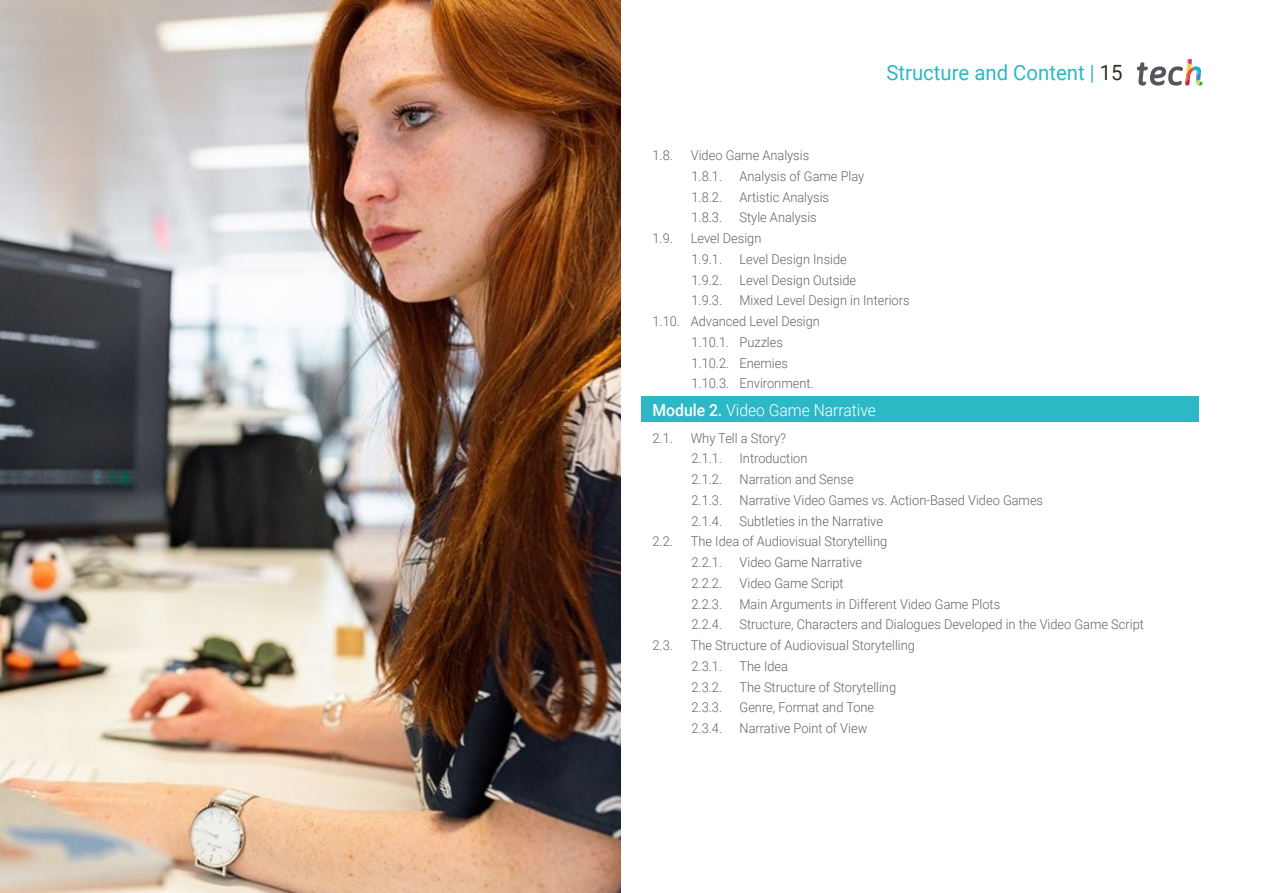
<style>
.page{position:relative;width:1263px;height:893px;background:#fff}
.page>*{position:absolute;margin:0;border:0;box-sizing:border-box;transform-origin:0 0}
.t1{font:21px "Roboto";color:#2db8c5}
.t2{font:300 16.5px "Roboto";color:#fff;scale:.95 1}
.t3{font:300 13.5px/20.7px "Roboto";color:#61646a;scale:.95 1}
.s1{color:#312e20}
.s2{font-weight:500}
</style>
<div class="page">
<img style="left:0;top:0;width:621px;height:893px">
<svg style="left:1137px;top:59px;width:65px;height:27px"></svg>
<div style="left:641px;top:397px;width:558px;height:25px;background:#2db8c5"></div>
<h1 class="t1" style="left:886px;top:57px;width:238px">Structure and Content | <span class="s1">15</span></h1>
<p class="t3" style="left:652px;top:144px;width:23px">1.8.</p>
<p class="t3" style="left:691px;top:144px;width:126px">Video Game Analysis<br>1.8.1.</p>
<p class="t3" style="left:739px;top:165px;width:133px">Analysis of Game Play</p>
<p class="t3" style="left:691px;top:186px;width:34px">1.8.2.</p>
<p class="t3" style="left:739px;top:186px;width:96px">Artistic Analysis</p>
<p class="t3" style="left:691px;top:207px;width:34px">1.8.3.</p>
<p class="t3" style="left:739px;top:207px;width:83px">Style Analysis</p>
<p class="t3" style="left:652px;top:227px;width:23px">1.9.</p>
<p class="t3" style="left:691px;top:227px;width:76px">Level Design<br>1.9.1.</p>
<p class="t3" style="left:739px;top:248px;width:114px">Level Design Inside</p>
<p class="t3" style="left:691px;top:269px;width:34px">1.9.2.</p>
<p class="t3" style="left:739px;top:269px;width:124px">Level Design Outside</p>
<p class="t3" style="left:691px;top:290px;width:34px">1.9.3.</p>
<p class="t3" style="left:739px;top:290px;width:180px">Mixed Level Design in Interiors</p>
<p class="t3" style="left:652px;top:310px;width:178px">1.10. Advanced Level Design</p>
<p class="t3" style="left:691px;top:331px;width:98px">1.10.1. Puzzles</p>
<p class="t3" style="left:691px;top:352px;width:103px">1.10.2. Enemies</p>
<p class="t3" style="left:691px;top:373px;width:130px">1.10.3. Environment.</p>
<p class="t2" style="left:652px;top:398px;width:237px"><span class="s2">Module 2.</span> Video Game Narrative</p>
<p class="t3" style="left:652px;top:427px;width:23px">2.1.</p>
<p class="t3" style="left:691px;top:427px;width:102px">Why Tell a Story?<br>2.1.1.</p>
<p class="t3" style="left:739px;top:448px;width:73px">Introduction</p>
<p class="t3" style="left:691px;top:469px;width:34px">2.1.2.</p>
<p class="t3" style="left:739px;top:469px;width:122px">Narration and Sense</p>
<p class="t3" style="left:691px;top:489px;width:34px">2.1.3.</p>
<p class="t3" style="left:739px;top:489px;width:321px">Narrative Video Games vs. Action-Based Video Games</p>
<p class="t3" style="left:691px;top:510px;width:34px">2.1.4.</p>
<p class="t3" style="left:739px;top:510px;width:153px">Subtleties in the Narrative</p>
<p class="t3" style="left:652px;top:531px;width:23px">2.2.</p>
<p class="t3" style="left:691px;top:531px;width:208px">The Idea of Audiovisual Storytelling<br>2.2.1.</p>
<p class="t3" style="left:739px;top:552px;width:130px">Video Game Narrative</p>
<p class="t3" style="left:691px;top:572px;width:34px">2.2.2.</p>
<p class="t3" style="left:739px;top:572px;width:111px">Video Game Script</p>
<p class="t3" style="left:691px;top:593px;width:34px">2.2.3.</p>
<p class="t3" style="left:739px;top:593px;width:276px">Main Arguments in Different Video Game Plots</p>
<p class="t3" style="left:691px;top:614px;width:34px">2.2.4.</p>
<p class="t3" style="left:739px;top:614px;width:427px">Structure, Characters and Dialogues Developed in the Video Game Script</p>
<p class="t3" style="left:652px;top:635px;width:23px">2.3.</p>
<p class="t3" style="left:691px;top:635px;width:237px">The Structure of Audiovisual Storytelling<br>2.3.1.</p>
<p class="t3" style="left:739px;top:655px;width:53px">The Idea</p>
<p class="t3" style="left:691px;top:676px;width:34px">2.3.2.</p>
<p class="t3" style="left:739px;top:676px;width:166px">The Structure of Storytelling</p>
<p class="t3" style="left:691px;top:697px;width:34px">2.3.3.</p>
<p class="t3" style="left:739px;top:697px;width:143px">Genre, Format and Tone</p>
<p class="t3" style="left:691px;top:718px;width:34px">2.3.4.</p>
<p class="t3" style="left:739px;top:718px;width:136px">Narrative Point of View</p>
</div>
